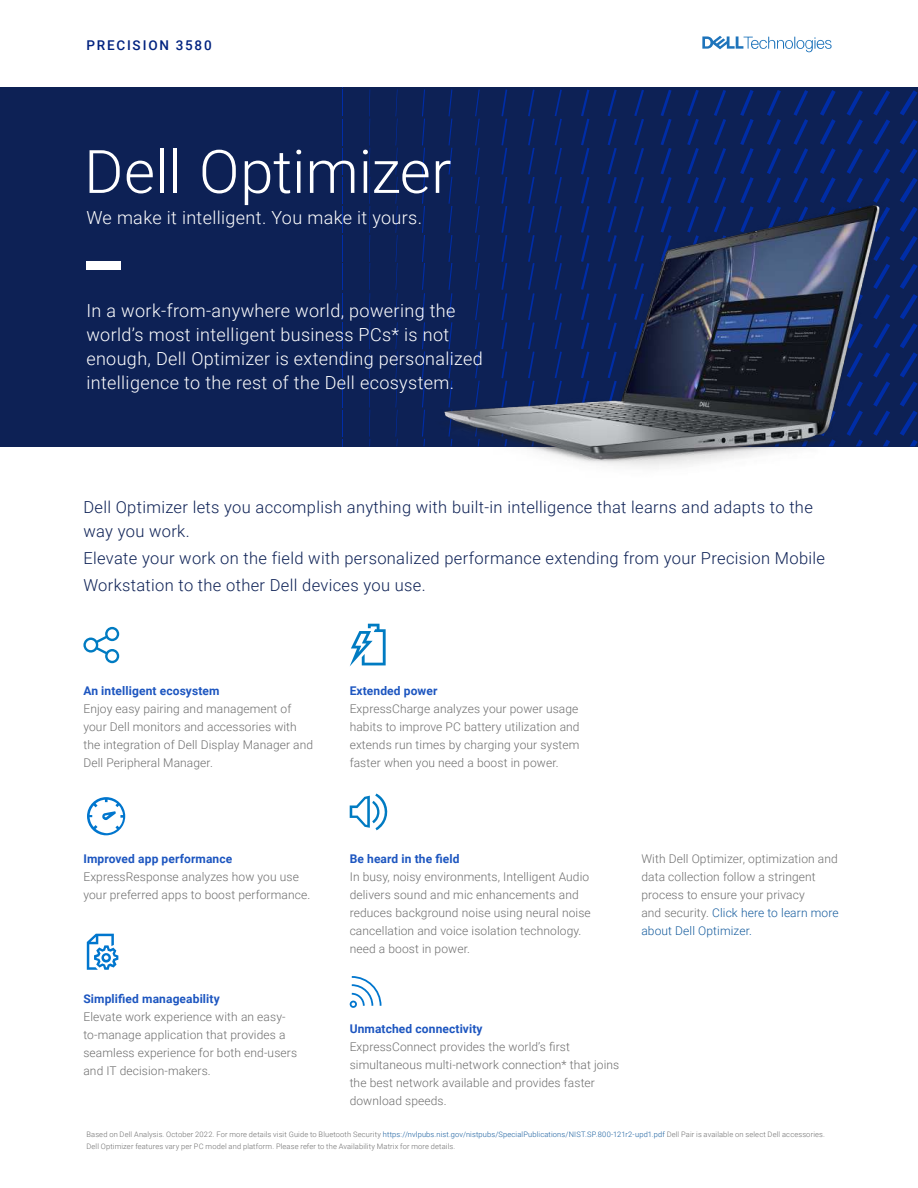
<style>
.page{position:relative;width:918px;height:1188px;background:#fff}
.page>*{position:absolute;margin:0;border:0;box-sizing:border-box;transform-origin:0 0}
.t1{font:300 60px "Roboto";color:#fff}
.t2{font:300 18px/24px "Roboto";letter-spacing:.02em;color:#fff}
.t3{font:300 16.5px/24px "Roboto";letter-spacing:.02em;color:#0d2155}
.t4{font:500 13.5px "Roboto";letter-spacing:.135em;color:#00227f}
.t5{font:300 12px/18px "Roboto";letter-spacing:.01em;color:#6e6e6e}
.t6{font:700 12px "Roboto";letter-spacing:.01em;color:#1d56c0}
.t7{font:300 7.5px/12px "Roboto";letter-spacing:.02em;color:#6e6e6e}
.s1{color:#175d9e}
</style>
<div class="page">
<div style="left:0;top:87px;width:918px;height:359px;background:#0d2155"></div>
<svg style="left:369px;top:89px;width:1px;height:357px"></svg>
<svg style="left:396px;top:89px;width:2px;height:357px"></svg>
<svg style="left:342px;top:89px;width:1px;height:357px"></svg>
<svg style="left:902px;top:90px;width:16px;height:356px"></svg>
<svg style="left:849px;top:90px;width:14px;height:20px"></svg>
<svg style="left:875px;top:90px;width:15px;height:20px"></svg>
<svg style="left:822px;top:90px;width:14px;height:20px"></svg>
<svg style="left:769px;top:90px;width:12px;height:20px"></svg>
<svg style="left:795px;top:90px;width:13px;height:20px"></svg>
<svg style="left:742px;top:90px;width:12px;height:20px"></svg>
<svg style="left:689px;top:90px;width:10px;height:20px"></svg>
<svg style="left:716px;top:90px;width:10px;height:20px"></svg>
<svg style="left:662px;top:90px;width:10px;height:20px"></svg>
<svg style="left:609px;top:90px;width:8px;height:20px"></svg>
<svg style="left:636px;top:90px;width:8px;height:20px"></svg>
<svg style="left:582px;top:90px;width:7px;height:20px"></svg>
<svg style="left:529px;top:90px;width:6px;height:20px"></svg>
<svg style="left:556px;top:90px;width:6px;height:20px"></svg>
<svg style="left:502px;top:89px;width:5px;height:21px"></svg>
<svg style="left:449px;top:89px;width:3px;height:21px"></svg>
<svg style="left:476px;top:89px;width:4px;height:21px"></svg>
<svg style="left:422px;top:89px;width:3px;height:21px"></svg>
<svg style="left:702px;top:36px;width:130px;height:16px"></svg>
<div style="left:86px;top:261px;width:34px;height:8px;background:#fff"></div>
<img style="left:417px;top:110px;width:488px;height:358px">
<svg style="left:350px;top:794px;width:38px;height:36px"></svg>
<svg style="left:87px;top:797px;width:38px;height:38px"></svg>
<svg style="left:87px;top:934px;width:31px;height:36px"></svg>
<svg style="left:350px;top:976px;width:32px;height:32px"></svg>
<svg style="left:350px;top:624px;width:36px;height:42px"></svg>
<svg style="left:83px;top:627px;width:36px;height:36px"></svg>
<p class="t4" style="left:86px;top:36px;width:127px">PRECISION 3580</p>
<h1 class="t1" style="left:84px;top:130px;width:369px">Dell Optimizer</h1>
<h2 class="t2" style="left:86px;top:205px;width:337px">We make it intelligent. You make it yours.</h2>
<h2 class="t2" style="left:86px;top:298px;width:398px">In a work-from-anywhere world, powering the world’s most intelligent business PCs* is not enough, Dell Optimizer is extending personalized intelligence to the rest of the Dell ecosystem.</h2>
<h3 class="t3" style="left:83px;top:495px;width:731px">Dell Optimizer lets you accomplish anything with built-in intelligence that learns and adapts to the way you work.</h3>
<h3 class="t3" style="left:83px;top:544px;width:743px;line-height:27px">Elevate your work on the field with personalized performance extending from your Precision Mobile<br>Workstation to the other Dell devices you use.</h3>
<p class="t6" style="left:83px;top:682px;width:138px">An intelligent ecosystem</p>
<p class="t5" style="left:83px;top:699px;width:231px">Enjoy easy pairing and management of your Dell monitors and accessories with the integration of Dell Display Manager and Dell Peripheral Manager.</p>
<p class="t6" style="left:83px;top:850px;width:150px">Improved app performance</p>
<p class="t5" style="left:83px;top:867px;width:228px">ExpressResponse analyzes how you use your preferred apps to boost performance.</p>
<p class="t6" style="left:83px;top:990px;width:138px">Simplified manageability</p>
<p class="t5" style="left:83px;top:1007px;width:215px">Elevate work experience with an easy&shy;to-manage application that provides a seamless experience for both end-users and IT decision-makers.</p>
<p class="t6" style="left:350px;top:682px;width:89px">Extended power</p>
<p class="t5" style="left:350px;top:699px;width:231px;text-align:justify">ExpressCharge analyzes your power usage habits to improve PC battery utilization and extends run times by charging your system faster when you need a boost in power.</p>
<p class="t6" style="left:350px;top:850px;width:111px">Be heard in the field</p>
<p class="t5" style="left:350px;top:867px;width:243px">In busy, noisy environments, Intelligent Audio delivers sound and mic enhancements and reduces background noise using neural noise cancellation and voice isolation technology. need a boost in power.</p>
<p class="t5" style="left:641px;top:849px;width:199px">With Dell Optimizer, optimization and data collection follow a stringent process to ensure your privacy<br>and security. <span class="s1">Click here to learn more about Dell Optimizer.</span></p>
<p class="t6" style="left:350px;top:1020px;width:134px">Unmatched connectivity</p>
<p class="t5" style="left:350px;top:1037px;width:271px">ExpressConnect provides the world’s first simultaneous multi-network connection* that joins the best network available and provides faster download speeds.</p>
<p class="t7" style="left:86px;top:1128px;width:740px">Based on Dell Analysis. October 2022. For more details visit Guide to Bluetooth Security <span class="s1">https://nvlpubs.nist.gov/nistpubs/SpecialPublications/NIST.SP.800-121r2-upd1.pdf</span> Dell Pair is available on select Dell accessories.<br>Dell Optimizer features vary per PC model and platform. Please refer to the Availability Matrix for more details.</p>
</div>
